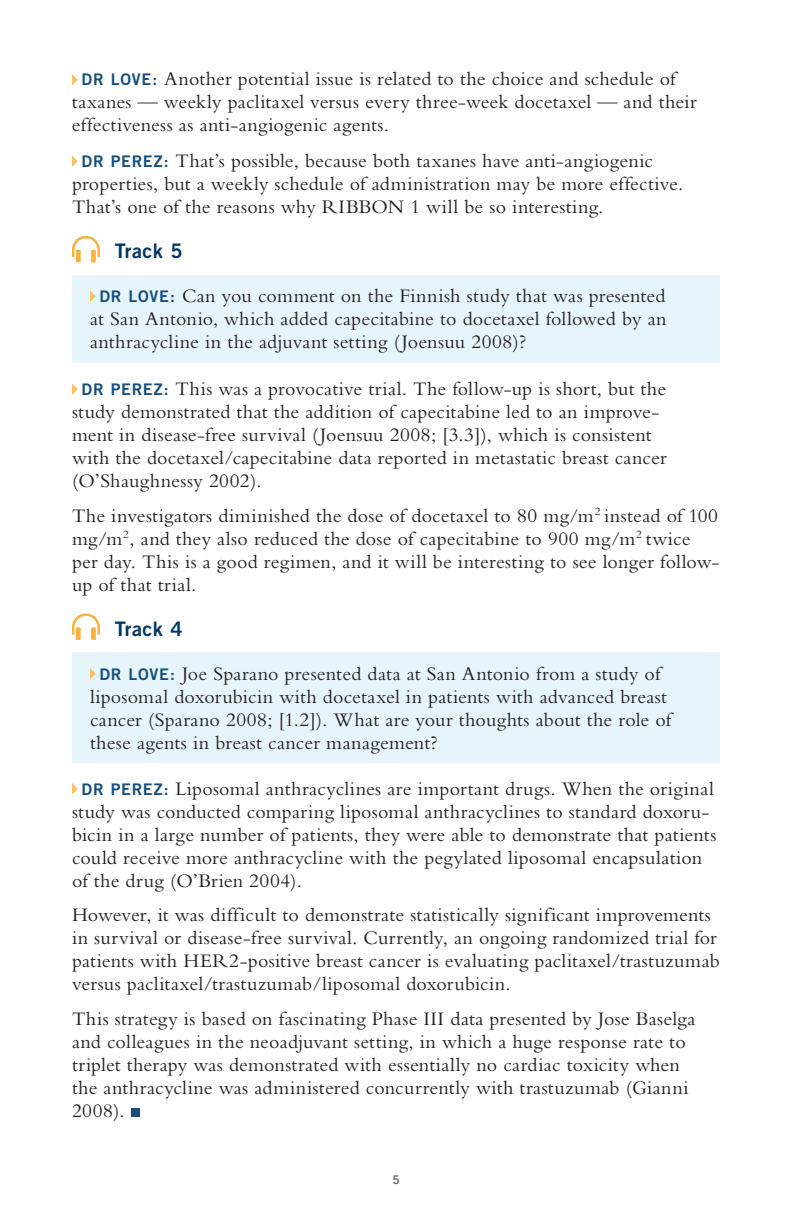
<style>
.page{position:relative;width:792px;height:1224px;background:#fff}
.page>*{position:absolute;margin:0;border:0;box-sizing:border-box;transform-origin:0 0}
.t1{font:20px/23px "Bembo RTP Std";letter-spacing:.01em;color:#231f20}
.t2{font:20px "Trade Gothic LT Std Bd 2";letter-spacing:.015em;color:#003667}
.t3{font:12px "Trade Gothic LT Std Bd 2";color:#6c6d70}
.s1{font-family:"Trade Gothic LT Std Bd 2";font-size:16px;color:#164f7e}
</style>
<div class="page">
<div style="left:72px;top:275px;width:648px;height:87px;background:#e6f4fb"></div>
<div style="left:72px;top:652px;width:648px;height:111px;background:#e6f4fb"></div>
<svg style="left:72px;top:74px;width:6px;height:11px"></svg>
<svg style="left:72px;top:155px;width:6px;height:12px"></svg>
<svg style="left:72px;top:236px;width:28px;height:26px"></svg>
<svg style="left:90px;top:290px;width:6px;height:12px"></svg>
<svg style="left:72px;top:383px;width:6px;height:12px"></svg>
<svg style="left:72px;top:614px;width:28px;height:26px"></svg>
<svg style="left:90px;top:668px;width:6px;height:12px"></svg>
<svg style="left:72px;top:783px;width:6px;height:12px"></svg>
<div style="left:131px;top:1108px;width:8px;height:9px;background:#164f7e"></div>
<p class="t1" style="left:72px;top:67px;width:626px;text-indent:10px"><span class="s1">DR LOVE:</span> Another potential issue is related to the choice and schedule of taxanes — weekly paclitaxel versus every three-week docetaxel — and their effectiveness as anti-angiogenic agents.</p>
<p class="t1" style="left:72px;top:149px;width:613px;text-indent:10px"><span class="s1">DR PEREZ:</span> That’s possible, because both taxanes have anti-angiogenic properties, but a weekly schedule of administration may be more effective.<br>That’s one of the reasons why RIBBON 1 will be so interesting.</p>
<p class="t2" style="left:115px;top:238px;width:69px">Track 5</p>
<p class="t1" style="left:90px;top:284px;width:578px;text-align:justify;text-indent:9px"><span class="s1">DR LOVE:</span> Can you comment on the Finnish study that was presented at San Antonio, which added capecitabine to docetaxel followed by an anthracycline in the adjuvant setting (Joensuu 2008)?</p>
<p class="t1" style="left:72px;top:377px;width:596px;text-indent:10px"><span class="s1">DR PEREZ:</span> This was a provocative trial. The follow-up is short, but the study demonstrated that the addition of capecitabine led to an improve&shy;ment in disease-free survival (Joensuu 2008; [3.3]), which is consistent with the docetaxel/capecitabine data reported in metastatic breast cancer (O’Shaughnessy 2002).</p>
<p class="t1" style="left:72px;top:503px;width:649px">The investigators diminished the dose of docetaxel to 80 mg/m<sup>2</sup> instead of 100 mg/m<sup>2</sup>, and they also reduced the dose of capecitabine to 900 mg/m<sup>2</sup> twice per day. This is a good regimen, and it will be interesting to see longer follow&shy;up of that trial.</p>
<p class="t2" style="left:115px;top:616px;width:69px">Track 4</p>
<p class="t1" style="left:90px;top:661px;width:583px;text-indent:9px"><span class="s1">DR LOVE:</span> Joe Sparano presented data at San Antonio from a study of liposomal doxorubicin with docetaxel in patients with advanced breast cancer (Sparano 2008; [1.2]). What are your thoughts about the role of these agents in breast cancer management?</p>
<p class="t1" style="left:72px;top:777px;width:646px;text-indent:10px"><span class="s1">DR PEREZ:</span> Liposomal anthracyclines are important drugs. When the original study was conducted comparing liposomal anthracyclines to standard doxoru&shy;bicin in a large number of patients, they were able to demonstrate that patients could receive more anthracycline with the pegylated liposomal encapsulation of the drug (O’Brien 2004).</p>
<p class="t1" style="left:72px;top:903px;width:649px">However, it was difficult to demonstrate statistically significant improvements in survival or disease-free survival. Currently, an ongoing randomized trial for patients with HER2-positive breast cancer is evaluating paclitaxel/trastuzumab versus paclitaxel/trastuzumab/liposomal doxorubicin.</p>
<p class="t1" style="left:72px;top:1007px;width:625px">This strategy is based on fascinating Phase III data presented by Jose Baselga and colleagues in the neoadjuvant setting, in which a huge response rate to triplet therapy was demonstrated with essentially no cardiac toxicity when the anthracycline was administered concurrently with trastuzumab (Gianni 2008).</p>
<p class="t3" style="left:392px;top:1172px;width:9px">5</p>
</div>
